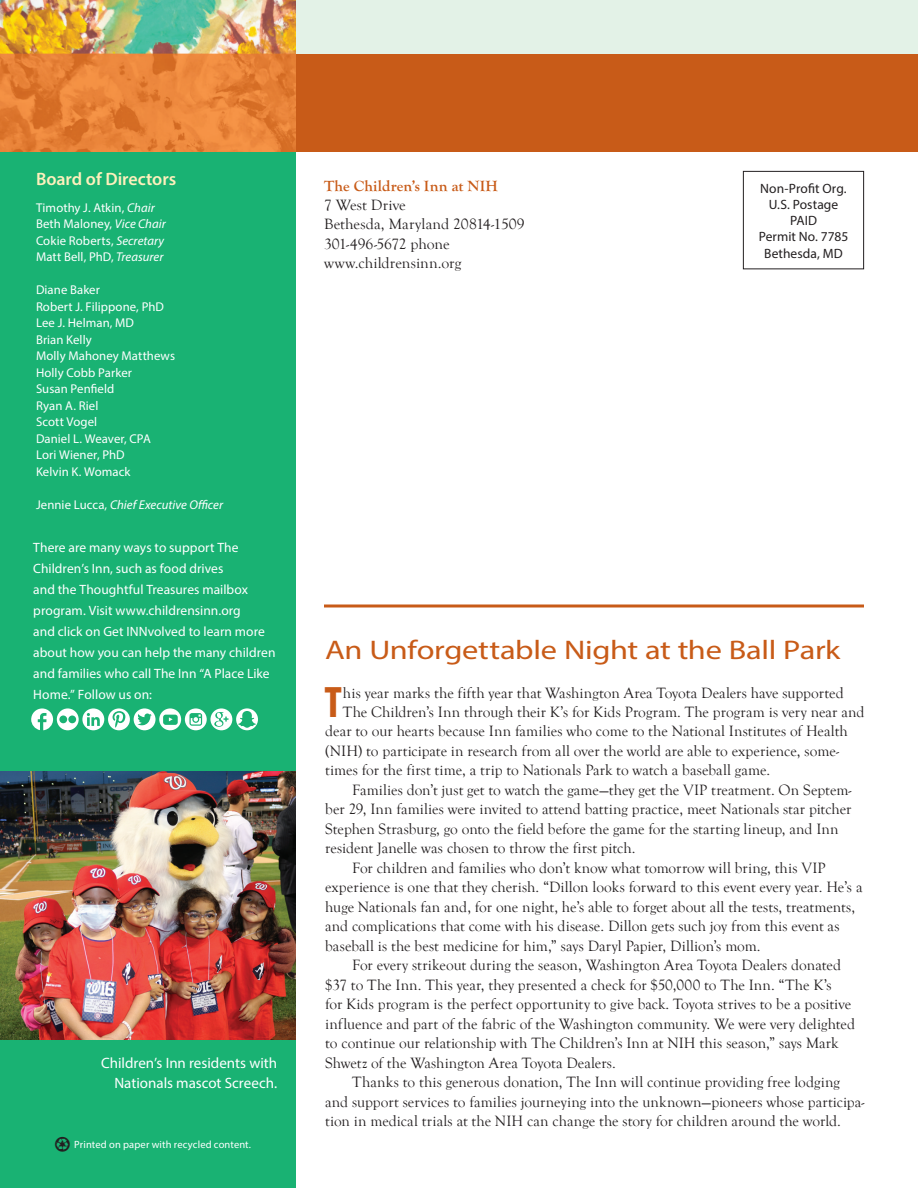
<style>
.page{position:relative;width:918px;height:1188px;background:#fff}
.page>*{position:absolute;margin:0;border:0;box-sizing:border-box;transform-origin:0 0}
.t1{font:700 condensed 44.25px "Myriad Pro";color:#c85b18}
.t2{font:27px "Myriad Pro";letter-spacing:-.01em;color:#c85b18;scale:1.2 1}
.t3{font:600 18px "Myriad Pro";letter-spacing:-.005em;color:#fef0bc}
.t4{font:15.3px/19.5px "Goudy Old Style T";letter-spacing:.005em;color:#231f20}
.t5{font:700 15.3px "Goudy Old Style T";letter-spacing:.01em;color:#c85b18}
.t6{font:15px/19.5px "Myriad Pro";color:#fff;text-align:right}
.t7{font:13.5px/21px "Myriad Pro";color:#fff}
.t8{font:13.5px/16.2px "Myriad Pro";letter-spacing:.005em;color:#231f20;text-align:center}
.t9{font:12.75px/16.5px "Myriad Pro";letter-spacing:.01em;color:#fff}
.t10{font:italic 12.75px "Myriad Pro";color:#fff}
.t11{font:10.5px "Myriad Pro";letter-spacing:.015em;color:#fff}
.s1{font-style:italic}
.s2{font-style:normal}
.s3{color:#231f20}
</style>
<div class="page">
<div style="left:0;top:152px;width:295px;height:1036px;background:#19b273"></div>
<div style="left:0;top:54px;width:918px;height:98px;background:#c85b18"></div>
<div style="left:0;top:0;width:918px;height:54px;background:#e3f2e7"></div>
<img style="left:0;top:0;width:295px;height:152px">
<div style="left:743px;top:171px;width:121px;height:98px;border:1px solid #231f20"></div>
<svg style="left:324px;top:604px;width:540px;height:4px;background:#d58351"></svg>
<svg style="left:31px;top:708px;width:227px;height:22px"></svg>
<img style="left:0;top:771px;width:295px;height:269px">
<p class="t3" style="left:36px;top:167px;width:142px">Board of Directors</p>
<p class="t9" style="left:36px;top:199px;width:131px">Timothy J. Atkin, <span class="s1">Chair<br></span>Beth Maloney, <span class="s1">Vice Chair<br></span>Cokie Roberts, <span class="s1">Secretary<br></span>Matt Bell, PhD, <span class="s1">Treasurer</span></p>
<p class="t9" style="left:36px;top:282px;width:141px">Diane Baker<br>Robert J. Filippone, PhD<br>Lee J. Helman, MD<br>Brian Kelly<br>Molly Mahoney Matthews<br>Holly Cobb Parker<br>Susan Penfield<br>Ryan A. Riel<br>Scott Vogel<br>Daniel L. Weaver, CPA<br>Lori Wiener, PhD<br>Kelvin K. Womack</p>
<p class="t10" style="left:36px;top:497px;width:189px"><span class="s2">Jennie Lucca,</span> Chief Executive Officer</p>
<p class="t7" style="left:33px;top:536px;width:244px">There are many ways to support The Children’s Inn, such as food drives<br>and the Thoughtful Treasures mailbox program. Visit www.childrensinn.org<br>and click on Get INNvolved to learn more about how you can help the many children and families who call The Inn “A Place Like Home.” Follow us on:</p>
<p class="t6" style="left:101px;top:1053px;width:178px">Children’s Inn residents with<br>Nationals mascot Screech.</p>
<p class="t11" style="left:54px;top:1138px;width:199px"><span class="s3">♼</span> Printed on paper with recycled content.</p>
<p class="t5" style="left:324px;top:177px;width:176px">The Children’s Inn at NIH</p>
<p class="t4" style="left:324px;top:196px;width:202px">7 West Drive<br>Bethesda, Maryland 20814-1509<br>301-496-5672 phone www.childrensinn.org</p>
<p class="t8" style="left:759px;top:180px;width:91px">Non-Profit Org.<br>U.S. Postage<br>PAID<br>Permit No. 7785<br>Bethesda, MD</p>
<h2 class="t2" style="left:325px;top:633px;width:431px">An Unforgettable Night at the Ball Park</h2>
<h1 class="t1" style="left:325px;top:675px;width:19px">T</h1>
<p class="t4" style="left:343px;top:683px;width:502px">his year marks the fifth year that Washington Area Toyota Dealers have supported</p>
<p class="t4" style="left:343px;top:703px;width:523px">The Children’s Inn through their K’s for Kids Program. The program is very near and</p>
<p class="t4" style="left:325px;top:722px;width:524px">dear to our hearts because Inn families who come to the National Institutes of Health</p>
<p class="t4" style="left:325px;top:742px;width:515px">(NIH) to participate in research from all over the world are able to experience, some-</p>
<p class="t4" style="left:325px;top:761px;width:447px">times for the first time, a trip to Nationals Park to watch a baseball game.</p>
<p class="t4" style="left:352px;top:781px;width:501px">Families don’t just get to watch the game—they get the VIP treatment. On Septem-</p>
<p class="t4" style="left:325px;top:800px;width:528px">ber 29, Inn families were invited to attend batting practice, meet Nationals star pitcher</p>
<p class="t4" style="left:325px;top:820px;width:515px">Stephen Strasburg, go onto the field before the game for the starting lineup, and Inn</p>
<p class="t4" style="left:325px;top:839px;width:312px">resident Janelle was chosen to throw the first pitch.</p>
<p class="t4" style="left:352px;top:859px;width:475px">For children and families who don’t know what tomorrow will bring, this VIP</p>
<p class="t4" style="left:325px;top:878px;width:539px">experience is one that they cherish. “Dillon looks forward to this event every year. He’s a</p>
<p class="t4" style="left:325px;top:898px;width:531px">huge Nationals fan and, for one night, he’s able to forget about all the tests, treatments,</p>
<p class="t4" style="left:325px;top:917px;width:516px">and complications that come with his disease. Dillon gets such joy from this event as</p>
<p class="t4" style="left:325px;top:937px;width:437px">baseball is the best medicine for him,” says Daryl Papier, Dillion’s mom.</p>
<p class="t4" style="left:352px;top:956px;width:490px">For every strikeout during the season, Washington Area Toyota Dealers donated</p>
<p class="t4" style="left:325px;top:976px;width:508px">$37 to The Inn. This year, they presented a check for $50,000 to The Inn. “The K’s</p>
<p class="t4" style="left:325px;top:995px;width:528px">for Kids program is the perfect opportunity to give back. Toyota strives to be a positive</p>
<p class="t4" style="left:325px;top:1014px;width:531px">influence and part of the fabric of the Washington community. We were very delighted</p>
<p class="t4" style="left:325px;top:1034px;width:515px">to continue our relationship with The Children’s Inn at NIH this season,” says Mark</p>
<p class="t4" style="left:325px;top:1053px;width:292px">Shwetz of the Washington Area Toyota Dealers.</p>
<p class="t4" style="left:352px;top:1073px;width:489px">Thanks to this generous donation, The Inn will continue providing free lodging</p>
<p class="t4" style="left:325px;top:1092px;width:541px">and support services to families journeying into the unknown—pioneers whose participa-</p>
<p class="t4" style="left:325px;top:1112px;width:517px">tion in medical trials at the NIH can change the story for children around the world.</p>
</div>
